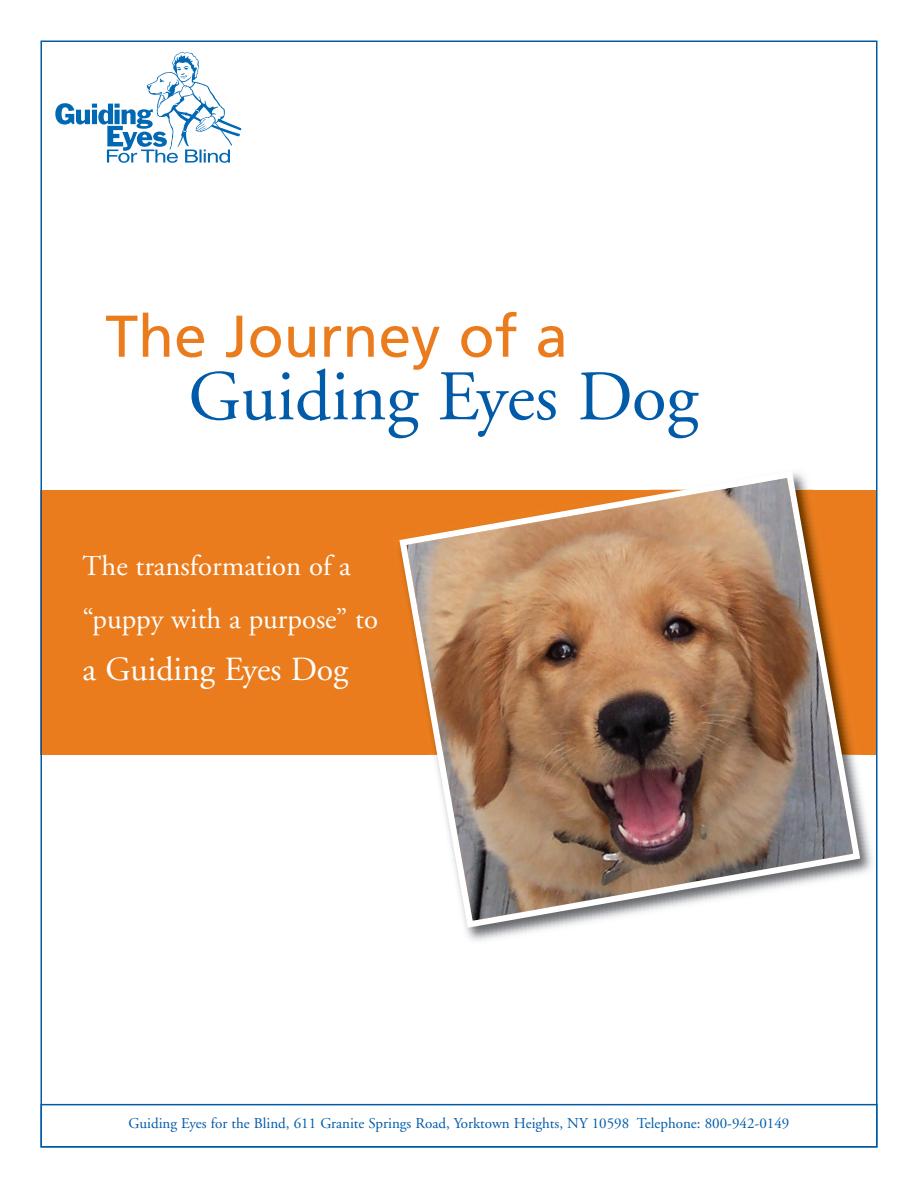
<style>
.page{position:relative;width:918px;height:1188px;background:#fff}
.page>*{position:absolute;margin:0;border:0;box-sizing:border-box;transform-origin:0 0}
.t1{font:70.95px "Adobe Garamond";color:#015ba9}
.t2{font:58.8px "Frutiger";color:#ea7c1d}
.t3{font:33.75px "Adobe Garamond";color:#fff}
.t4{font:28.8px/52.3px "Adobe Garamond";color:#fff}
.t5{font:15px "Adobe Garamond";color:#015ba9}
</style>
<div class="page">
<div style="left:40px;top:490px;width:838px;height:265px;background:#ea7c1d"></div>
<svg style="left:55px;top:52px;width:186px;height:111px"></svg>
<img style="left:466px;top:812px;width:407px;height:129px">
<img style="left:399px;top:472px;width:465px;height:459px">
<div style="left:40px;top:1104px;width:838px;height:44px;border:2px solid #015ba9"></div>
<h2 class="t2" style="left:105px;top:313px;width:464px">The Journey of a</h2>
<h1 class="t1" style="left:188px;top:368px;width:511px">Guiding Eyes Dog</h1>
<h3 class="t4" style="left:83px;top:543px;width:297px">The transformation of a “puppy with a purpose” to</h3>
<h3 class="t3" style="left:83px;top:656px;width:267px">a Guiding Eyes Dog</h3>
<p class="t5" style="left:129px;top:1117px;width:662px">Guiding Eyes for the Blind, 611 Granite Springs Road, Yorktown Heights, NY 10598 Telephone: 800-942-0149</p>
</div>
